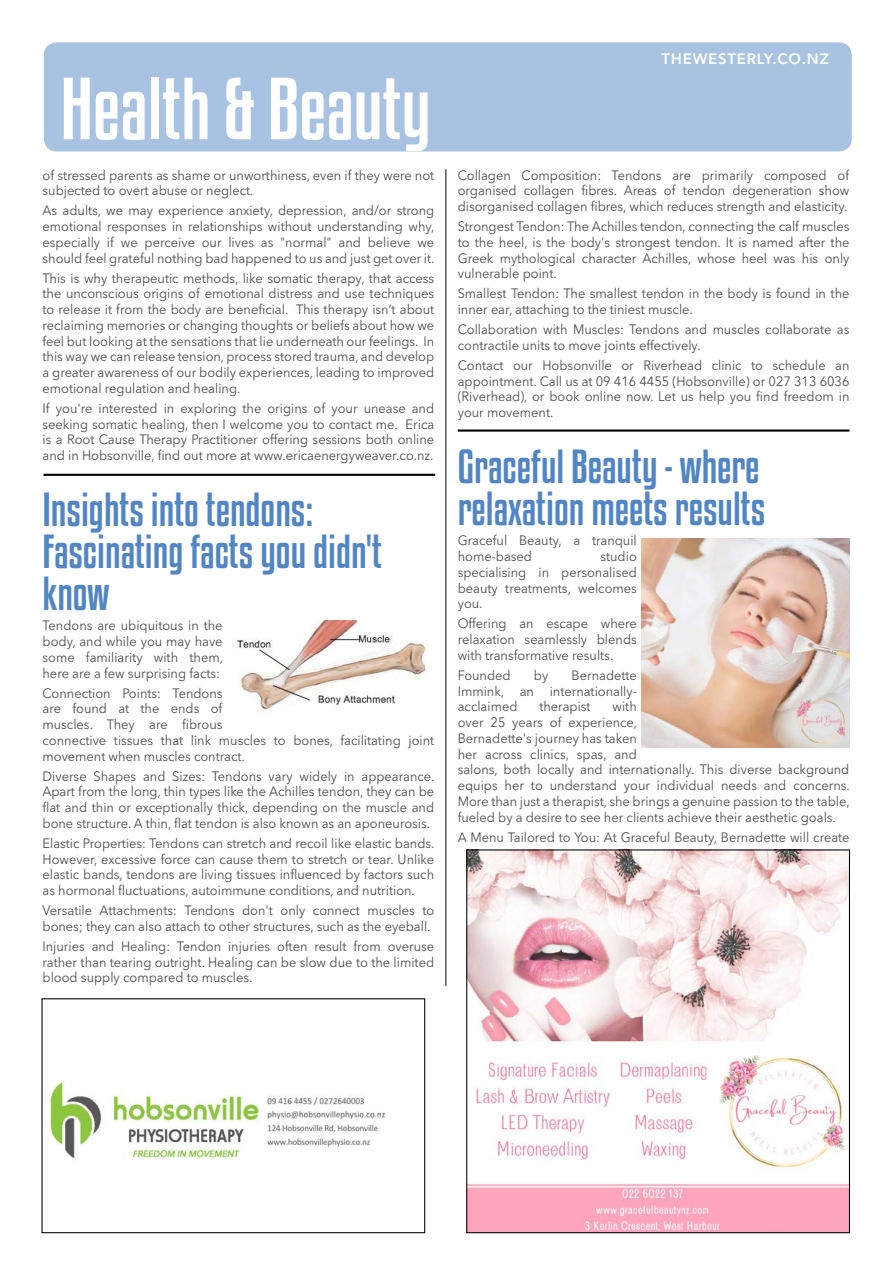
<style>
.page{position:relative;width:893px;height:1263px;background:#fff}
.page>*{position:absolute;margin:0;border:0;box-sizing:border-box;transform-origin:0 0}
.t1{font:78px "Kenyan Coffee Rg";color:#fff}
.t2{font:42px/42px "Kenyan Coffee Rg";color:#5285c4}
.t3{font:800 15px "Avenir LT Std";letter-spacing:.05em;color:#fff}
.t4{font:13.5px/15.8px "Avenir Next LT Pro";color:#4d4d4f;text-align:justify;scale:.95 1}
</style>
<div class="page">
<hr style="left:445px;top:169px;width:1px;height:817px;background:#000">
<div style="left:44px;top:42px;width:808px;height:109px;background:#a8c2e1;border-radius:13px"></div>
<hr style="left:458px;top:429px;width:391px;height:3px;background:#000">
<hr style="left:44px;top:474px;width:391px;height:2px;background:#000">
<img style="left:468px;top:851px;width:380px;height:380px">
<div style="left:466px;top:849px;width:384px;height:384px;border:1px solid #000"></div>
<img style="left:48px;top:1081px;width:337px;height:77px">
<div style="left:41px;top:998px;width:384px;height:235px;border:1px solid #000"></div>
<img style="left:237px;top:620px;width:190px;height:90px">
<img style="left:641px;top:539px;width:208px;height:208px">
<p class="t1" style="left:60px;top:56px;width:372px">Health &amp; Beauty</p>
<p class="t4" style="left:43px;top:167px;width:414px">of stressed parents as shame or unworthiness, even if they were not subjected to overt abuse or neglect.</p>
<p class="t4" style="left:43px;top:203px;width:414px">As adults, we may experience anxiety, depression, and/or strong emotional responses in relationships without understanding why, especially if we perceive our lives as "normal" and believe we should feel grateful nothing bad happened to us and just get over it.</p>
<p class="t4" style="left:43px;top:270px;width:414px">This is why therapeutic methods, like somatic therapy, that access the unconscious origins of emotional distress and use techniques to release it from the body are beneficial. This therapy isn’t about reclaiming memories or changing thoughts or beliefs about how we feel but looking at the sensations that lie underneath our feelings. In this way we can release tension, process stored trauma, and develop a greater awareness of our bodily experiences, leading to improved emotional regulation and healing.</p>
<p class="t4" style="left:43px;top:400px;width:414px">If you're interested in exploring the origins of your unease and seeking somatic healing, then I welcome you to contact me. Erica is a Root Cause Therapy Practitioner offering sessions both online and in Hobsonville, find out more at www.ericaenergyweaver.co.nz.</p>
<p class="t2" style="left:43px;top:487px;width:341px">Insights into tendons:<br>Fascinating facts you didn't know</p>
<p class="t4" style="left:43px;top:618px;width:191px">Tendons are ubiquitous in the body, and while you may have some familiarity with them, here are a few surprising facts:</p>
<p class="t4" style="left:43px;top:685px;width:414px;text-align:left">Connection Points: Tendons<br>are found at the ends of<br>muscles. They are fibrous<br>connective tissues that link muscles to bones, facilitating joint movement when muscles contract.</p>
<p class="t4" style="left:43px;top:768px;width:414px">Diverse Shapes and Sizes: Tendons vary widely in appearance.<br>Apart from the long, thin types like the Achilles tendon, they can be flat and thin or exceptionally thick, depending on the muscle and bone structure. A thin, flat tendon is also known as an aponeurosis.</p>
<p class="t4" style="left:43px;top:835px;width:414px">Elastic Properties: Tendons can stretch and recoil like elastic bands.<br>However, excessive force can cause them to stretch or tear. Unlike elastic bands, tendons are living tissues influenced by factors such as hormonal fluctuations, autoimmune conditions, and nutrition.</p>
<p class="t4" style="left:43px;top:902px;width:414px">Versatile Attachments: Tendons don't only connect muscles to bones; they can also attach to other structures, such as the eyeball.</p>
<p class="t4" style="left:43px;top:938px;width:414px">Injuries and Healing: Tendon injuries often result from overuse rather than tearing outright. Healing can be slow due to the limited blood supply compared to muscles.</p>
<p class="t3" style="left:662px;top:50px;width:169px">THEWESTERLY.CO.NZ</p>
<p class="t4" style="left:458px;top:167px;width:414px">Collagen Composition: Tendons are primarily composed of organised collagen fibres. Areas of tendon degeneration show disorganised collagen fibres, which reduces strength and elasticity.</p>
<p class="t4" style="left:458px;top:218px;width:414px">Strongest Tendon: The Achilles tendon, connecting the calf muscles to the heel, is the body's strongest tendon. It is named after the Greek mythological character Achilles, whose heel was his only vulnerable point.</p>
<p class="t4" style="left:458px;top:286px;width:414px">Smallest Tendon: The smallest tendon in the body is found in the inner ear, attaching to the tiniest muscle.</p>
<p class="t4" style="left:458px;top:321px;width:414px">Collaboration with Muscles: Tendons and muscles collaborate as contractile units to move joints effectively.</p>
<p class="t4" style="left:458px;top:357px;width:414px">Contact our Hobsonville or Riverhead clinic to schedule an appointment. Call us at 09 416 4455 (Hobsonville) or 027 313 6036 (Riverhead), or book online now. Let us help you find freedom in your movement.</p>
<p class="t2" style="left:458px;top:444px;width:309px">Graceful Beauty - where relaxation meets results</p>
<p class="t4" style="left:458px;top:533px;width:190px">Graceful Beauty, a tranquil home-based</p>
<p class="t4" style="left:458px;top:548px;width:190px;text-indent:143px">studio specialising in personalised beauty treatments, welcomes you.</p>
<p class="t4" style="left:458px;top:616px;width:190px">Offering an escape where relaxation seamlessly blends with transformative results.</p>
<p class="t4" style="left:458px;top:667px;width:57px">Founded</p>
<p class="t4" style="left:534px;top:667px;width:17px">by</p>
<p class="t4" style="left:458px;top:667px;width:190px;text-indent:114px">Bernadette Immink, an internationally&shy;acclaimed</p>
<p class="t4" style="left:458px;top:699px;width:414px;text-align:left;text-indent:155px">with<br>over 25 years of experience,<br>Bernadette's journey has taken<br>her across clinics, spas, and<br>salons, both locally and internationally. This diverse background equips her to understand your individual needs and concerns.<br>More than just a therapist, she brings a genuine passion to the table, fueled by a desire to see her clients achieve their aesthetic goals.</p>
<p class="t4" style="left:458px;top:829px;width:414px">A Menu Tailored to You: At Graceful Beauty, Bernadette will create</p>
<p class="t4" style="left:539px;top:699px;width:56px">therapist</p>
</div>
